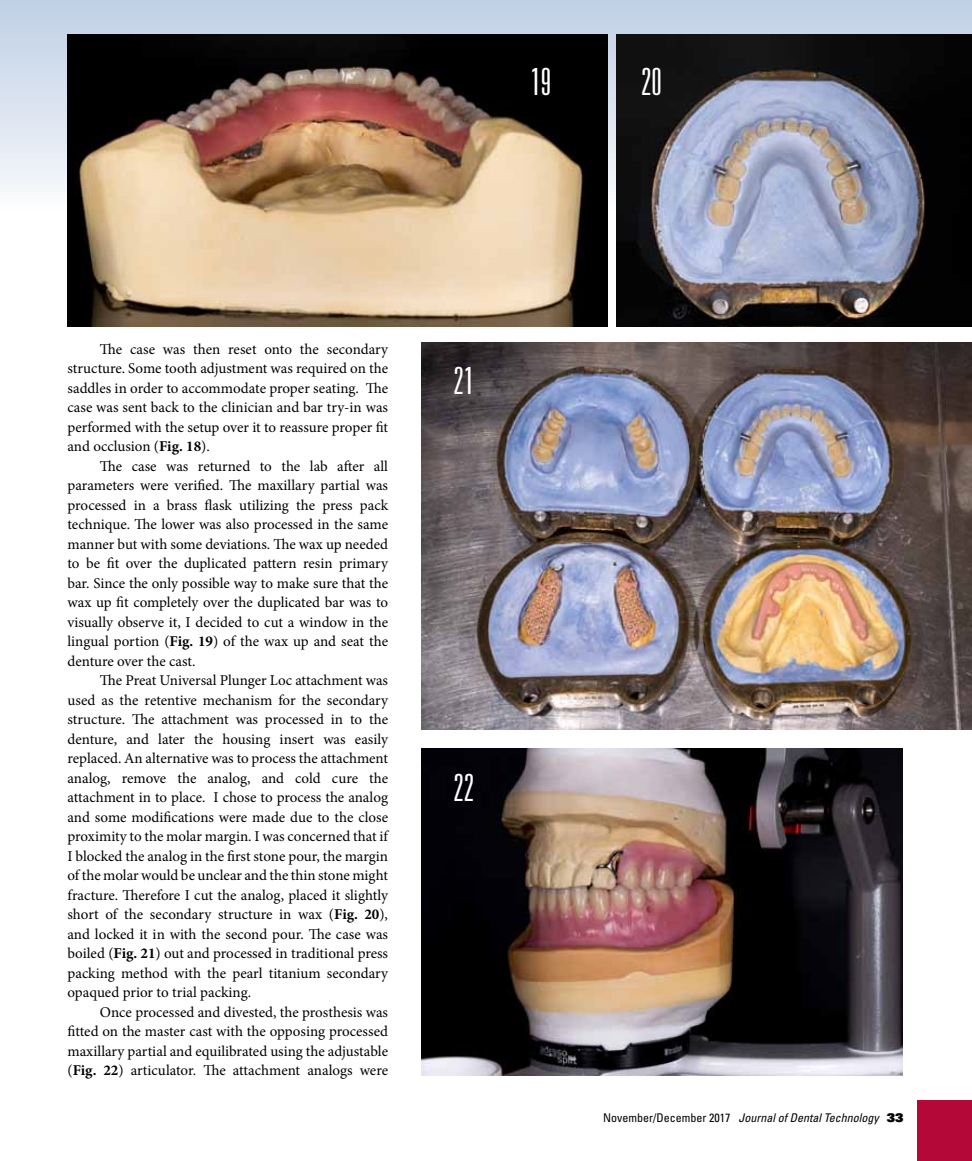
<style>
.page{position:relative;width:972px;height:1161px;background:#fff}
.page>*{position:absolute;margin:0;border:0;box-sizing:border-box;transform-origin:0 0}
.t1{font:300 ultra-condensed 37.5px "Univers LT Std";color:#fff}
.t2{font:15px/19.5px "Minion Pro";color:#000;text-align:justify}
.t3{font:italic condensed 12px "Univers LT Std";color:#000}
.s1{font-weight:700}
.s2{font-style:normal}
.s3{font-family:"Univers LT Std X Black";font-style:normal;font-stretch:normal}
</style>
<div class="page">
<svg style="left:0;top:0;width:972px;height:248px;background:#c9d5e5"></svg>
<div style="left:918px;top:1101px;width:54px;height:60px;background:#b30838"></div>
<img style="left:68px;top:35px;width:540px;height:292px">
<img style="left:617px;top:35px;width:355px;height:292px">
<img style="left:422px;top:343px;width:550px;height:387px">
<img style="left:422px;top:749px;width:480px;height:327px">
<h1 class="t1" style="left:530px;top:62px;width:22px">19</h1>
<h1 class="t1" style="left:641px;top:62px;width:22px">20</h1>
<p class="t2" style="left:68px;top:339px;width:322px;text-indent:32px">The case was then reset onto the secondary structure. Some tooth adjustment was required on the saddles in order to accommodate proper seating. The case was sent back to the clinician and bar try-in was performed with the setup over it to reassure proper fit and occlusion (<span class="s1">Fig. 18</span>).</p>
<p class="t2" style="left:68px;top:456px;width:322px;text-indent:32px">The case was returned to the lab after all parameters were verified. The maxillary partial was processed in a brass flask utilizing the press pack technique. The lower was also processed in the same manner but with some deviations. The wax up needed to be fit over the duplicated pattern resin primary bar. Since the only possible way to make sure that the wax up fit completely over the duplicated bar was to visually observe it, I decided to cut a window in the lingual portion (<span class="s1">Fig. 19</span>) of the wax up and seat the denture over the cast.</p>
<p class="t2" style="left:68px;top:671px;width:322px;text-indent:32px">The Preat Universal Plunger Loc attachment was used as the retentive mechanism for the secondary structure. The attachment was processed in to the denture, and later the housing insert was easily replaced. An alternative was to process the attachment analog, remove the analog, and cold cure the attachment in to place. I chose to process the analog and some modifications were made due to the close proximity to the molar margin. I was concerned that if I blocked the analog in the first stone pour, the margin of the molar would be unclear and the thin stone might fracture. Therefore I cut the analog, placed it slightly short of the secondary structure in wax (<span class="s1">Fig. 20</span>), and locked it in with the second pour. The case was boiled (<span class="s1">Fig. 21</span>) out and processed in traditional press packing method with the pearl titanium secondary opaqued prior to trial packing.</p>
<p class="t2" style="left:68px;top:1002px;width:322px;text-indent:32px">Once processed and divested, the prosthesis was fitted on the master cast with the opposing processed maxillary partial and equilibrated using the adjustable (<span class="s1">Fig. 22</span>) articulator. The attachment analogs were</p>
<h1 class="t1" style="left:454px;top:361px;width:22px">21</h1>
<h1 class="t1" style="left:454px;top:768px;width:22px">22</h1>
<p class="t3" style="left:603px;top:1111px;width:302px"><span class="s2">November/December 2017</span> Journal of Dental Technology <span class="s3">33</span></p>
</div>
